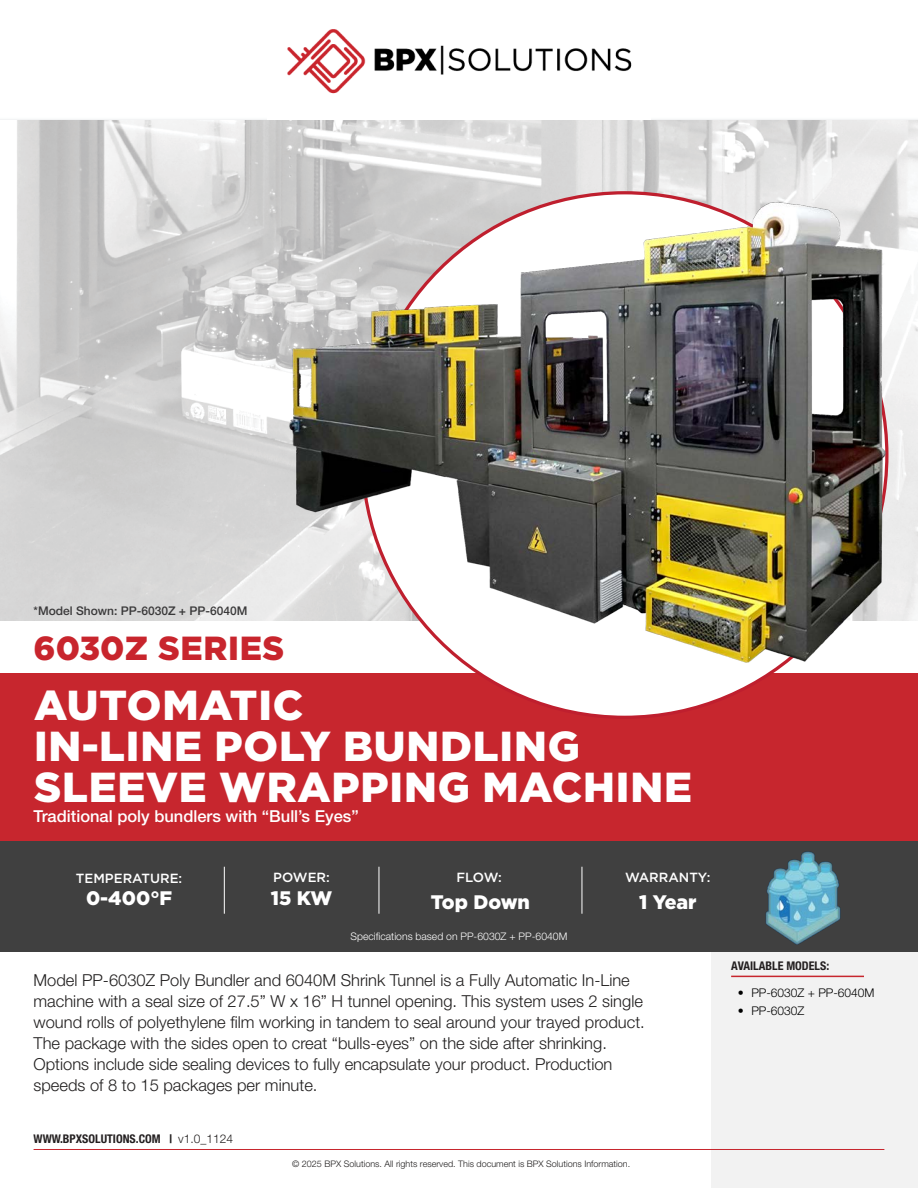
<style>
.page{position:relative;width:918px;height:1188px;background:#fff}
.page>*{position:absolute;margin:0;border:0;box-sizing:border-box;transform-origin:0 0}
.t1{font:900 41.85px/40.7px "Gotham Pro";letter-spacing:.02em;color:#fff}
.t2{font:900 33.45px "Gotham Pro";letter-spacing:.02em;color:#c8252d}
.t3{font:900 19.5px "Gotham Pro";color:#fff}
.t4{font:300 16.5px/21px "Helvetica Neue LT Std";color:#211f1f}
.t5{font:500 16.5px "Helvetica Neue LT Std";color:#fff}
.t6{font:500 13.2px "Gotham";color:#fff}
.t7{font:700 condensed 12px "Helvetica Neue LT Std";color:#231f20}
.t8{font:500 12px "Helvetica Neue LT Std";color:#3a393a}
.t9{font:300 12px "Helvetica Neue LT Std";color:#000}
.t10{font:300 10.35px "Helvetica Neue LT Std";color:#fff}
.t11{font:300 9px "Helvetica Neue LT Std";color:#211f1f}
.s1{color:#221f1f}
.s2{font-weight:300;font-stretch:normal;color:#221f1f}
</style>
<div class="page">
<div style="left:711px;top:947px;width:207px;height:241px;background:#f2f2f2"></div>
<img style="left:287px;top:29px;width:345px;height:65px">
<hr style="left:34px;top:1149px;width:850px;height:1px;background:#c7262e">
<div style="left:0;top:841px;width:918px;height:111px;background:#404040"></div>
<div style="left:0;top:627px;width:918px;height:214px;background:#c7262e"></div>
<div style="left:0;top:624px;width:918px;height:49px;background:#fff"></div>
<img style="left:0;top:120px;width:918px;height:501px">
<hr style="left:731px;top:976px;width:133px;height:1px;background:#c7262e">
<hr style="left:224px;top:867px;width:1px;height:47px;background:#fff">
<hr style="left:379px;top:867px;width:1px;height:47px;background:#fff">
<hr style="left:582px;top:867px;width:1px;height:47px;background:#fff">
<img style="left:765px;top:851px;width:76px;height:94px">
<img style="left:278px;top:161px;width:621px;height:555px">
<p class="t8" style="left:34px;top:603px;width:215px">*Model Shown: PP-6030Z + PP-6040M</p>
<h2 class="t2" style="left:34px;top:629px;width:252px">6030Z SERIES</h2>
<h1 class="t1" style="left:34px;top:684px;width:660px">AUTOMATIC<br>IN-LINE POLY BUNDLING<br>SLEEVE WRAPPING MACHINE</h1>
<p class="t5" style="left:34px;top:806px;width:327px">Traditional poly bundlers with “Bull’s Eyes”</p>
<p class="t6" style="left:76px;top:869px;width:108px">TEMPERATURE:</p>
<p class="t6" style="left:273px;top:869px;width:58px">POWER:</p>
<p class="t6" style="left:457px;top:869px;width:47px">FLOW:</p>
<p class="t6" style="left:625px;top:869px;width:87px">WARRANTY:</p>
<p class="t3" style="left:86px;top:887px;width:88px">0-400°F</p>
<p class="t3" style="left:271px;top:887px;width:63px">15 KW</p>
<p class="t3" style="left:431px;top:890px;width:101px">Top Down</p>
<p class="t3" style="left:639px;top:890px;width:59px">1 Year</p>
<p class="t10" style="left:351px;top:930px;width:218px">Specifications based on PP-6030Z + PP-6040M</p>
<p class="t4" style="left:34px;top:969px;width:613px">Model PP-6030Z Poly Bundler and 6040M Shrink Tunnel is a Fully Automatic In-Line machine with a seal size of 27.5” W x 16” H tunnel opening. This system uses 2 single wound rolls of polyethylene film working in tandem to seal around your trayed product.<br>The package with the sides open to creat “bulls-eyes” on the side after shrinking.<br>Options include side sealing devices to fully encapsulate your product. Production speeds of 8 to 15 packages per minute.</p>
<p class="t7" style="left:34px;top:1132px;width:201px">WWW.BPXSOLUTIONS.COM <span class="s1">|</span> <span class="s2">v1.0_1124</span></p>
<p class="t11" style="left:292px;top:1158px;width:339px">© 2025 BPX Solutions. All rights reserved. This document is BPX Solutions Information.</p>
<p class="t7" style="left:731px;top:959px;width:100px">AVAILABLE MODELS:</p>
<p class="t9" style="left:738px;top:986px;width:138px">• PP-6030Z + PP-6040M</p>
<p class="t9" style="left:738px;top:1004px;width:68px">• PP-6030Z</p>
</div>
